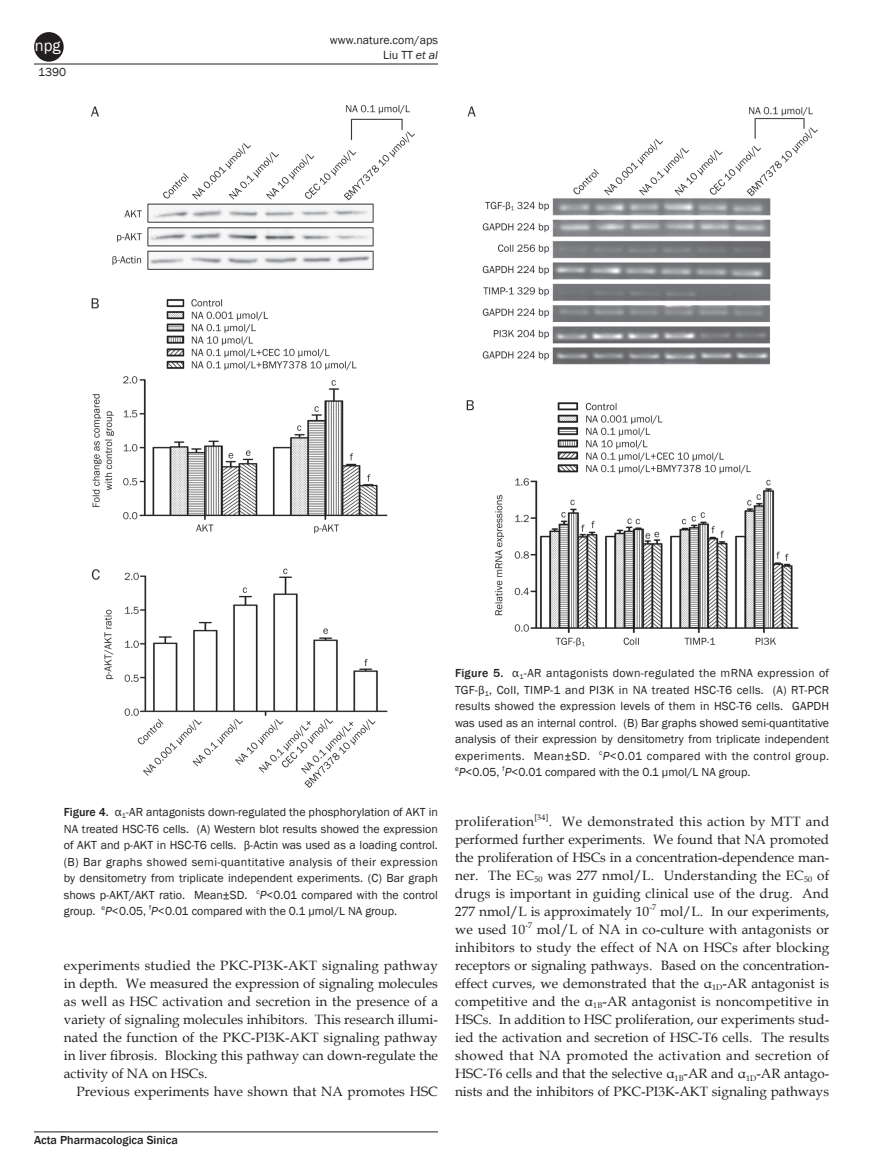
<style>
.page{position:relative;width:893px;height:1170px;background:#fff}
.page>*{position:absolute;margin:0;border:0;box-sizing:border-box;transform-origin:0 0}
.t1{font:16.5px "Franklin Gothic";color:#fff}
.t2{font:13.5px/18px "Book Antiqua";color:#231f20;text-align:justify}
.t3{font:12px/16.5px "Franklin Gothic";color:#231f20;text-align:justify}
.t4{font:500 12px "Franklin Gothic";color:#231f20}
.s1{font-style:italic}
.s2{font-weight:500}
</style>
<div class="page">
<hr style="left:34px;top:64px;width:404px;height:1px;background:#231f20">
<hr style="left:34px;top:1131px;width:404px;height:1px;background:#231f20">
<div style="left:34px;top:32px;width:30px;height:30px;background:#231f20;border-radius:50%"></div>
<img style="left:91px;top:104px;width:324px;height:684px">
<img style="left:466px;top:106px;width:352px;height:541px">
<p class="t1" style="left:35px;top:35px;width:27px">npg</p>
<p class="t3" style="left:38px;top:64px;width:30px">1390</p>
<p class="t3" style="left:330px;top:32px;width:110px;line-height:15px;text-align:right">www.nature.com/aps<br>Liu TT <span class="s1">et al</span></p>
<p class="t3" style="left:64px;top:804px;width:376px"><span class="s2">Figure 4.</span> α<sub>1</sub>-AR antagonists down-regulated the phosphorylation of AKT in NA treated HSC-T6 cells. (A) Western blot results showed the expression of AKT and p-AKT in HSC-T6 cells. β-Actin was used as a loading control. (B) Bar graphs showed semi-quantitative analysis of their expression by densitometry from triplicate independent experiments. (C) Bar graph shows p-AKT/AKT ratio. Mean±SD. <sup>c</sup><span class="s1">P</span>&lt;0.01 compared with the control group. <sup>e</sup><span class="s1">P</span>&lt;0.05, <sup>f</sup><span class="s1">P</span>&lt;0.01 compared with the 0.1 μmol/L NA group.</p>
<p class="t2" style="left:64px;top:956px;width:376px">experiments studied the PKC-PI3K-AKT signaling pathway in depth. We measured the expression of signaling molecules as well as HSC activation and secretion in the presence of a variety of signaling molecules inhibitors. This research illumi&shy;nated the function of the PKC-PI3K-AKT signaling pathway in liver fibrosis. Blocking this pathway can down-regulate the activity of NA on HSCs.</p>
<p class="t2" style="left:77px;top:1082px;width:363px">Previous experiments have shown that NA promotes HSC</p>
<p class="t4" style="left:34px;top:1132px;width:145px">Acta Pharmacologica Sinica</p>
<p class="t3" style="left:455px;top:665px;width:376px"><span class="s2">Figure 5.</span> α<sub>1</sub>-AR antagonists down-regulated the mRNA expression of TGF-β<sub>1</sub>, ColI, TIMP-1 and PI3K in NA treated HSC-T6 cells. (A) RT-PCR results showed the expression levels of them in HSC-T6 cells. GAPDH was used as an internal control. (B) Bar graphs showed semi-quantitative analysis of their expression by densitometry from triplicate independent experiments. Mean±SD. <sup>c</sup><span class="s1">P</span>&lt;0.01 compared with the control group. <sup>e</sup><span class="s1">P</span>&lt;0.05, <sup>f</sup><span class="s1">P</span>&lt;0.01 compared with the 0.1 μmol/L NA group.</p>
<p class="t2" style="left:455px;top:812px;width:376px">proliferation<sup>[34]</sup>. We demonstrated this action by MTT and performed further experiments. We found that NA promoted the proliferation of HSCs in a concentration-dependence man&shy;ner. The EC<sub>50</sub> was 277 nmol/L. Understanding the EC<sub>50</sub> of drugs is important in guiding clinical use of the drug. And 277 nmol/L is approximately 10<sup>-7</sup> mol/L. In our experiments, we used 10<sup>-7</sup> mol/L of NA in co-culture with antagonists or inhibitors to study the effect of NA on HSCs after blocking receptors or signaling pathways. Based on the concentration&shy;effect curves, we demonstrated that the α<sub>1D</sub>-AR antagonist is competitive and the α<sub>1B</sub>-AR antagonist is noncompetitive in HSCs. In addition to HSC proliferation, our experiments stud&shy;ied the activation and secretion of HSC-T6 cells. The results showed that NA promoted the activation and secretion of HSC-T6 cells and that the selective α<sub>1B</sub>-AR and α<sub>1D</sub>-AR antago&shy;nists and the inhibitors of PKC-PI3K-AKT signaling pathways</p>
</div>
